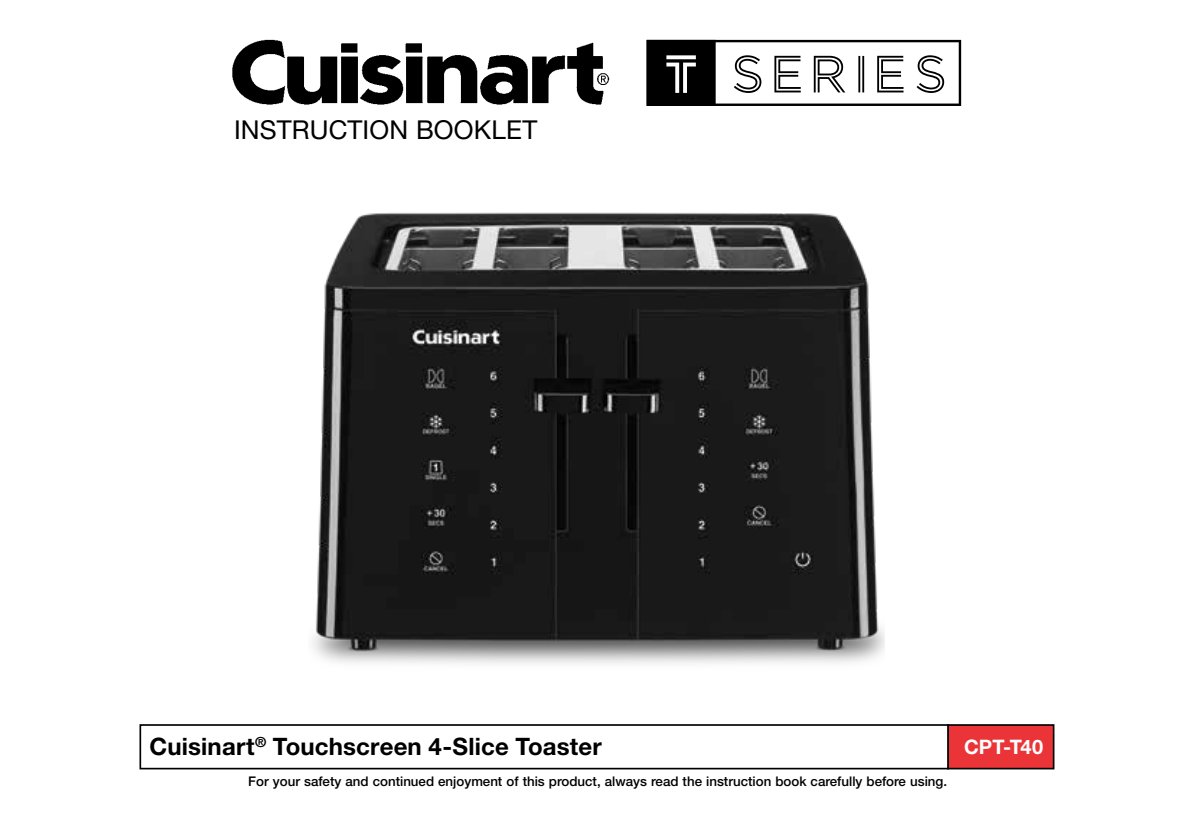
<style>
.page{position:relative;width:1191px;height:840px;background:#fff}
.page>*{position:absolute;margin:0;border:0;box-sizing:border-box;transform-origin:0 0}
.t1{font:26px "Helvetica Neue LT Std";letter-spacing:.005em;color:#000}
.t2{font:700 24px "Helvetica Neue LT Std";letter-spacing:.005em;color:#000}
.t3{font:700 20px "Helvetica Neue LT Std";letter-spacing:.005em;color:#fff}
.t4{font:500 13.4px "Helvetica Neue LT Std";color:#000}
</style>
<div class="page">
<img style="left:312px;top:212px;width:572px;height:452px">
<div style="left:139px;top:723px;width:810px;height:46px;border:2px solid #000"></div>
<div style="left:948px;top:724px;width:105px;height:44px;background:#ea3438"></div>
<div style="left:947px;top:723px;width:107px;height:46px;border:2px solid #000"></div>
<img style="left:232px;top:39px;width:378px;height:66px">
<svg style="left:646px;top:40px;width:315px;height:66px"></svg>
<h1 class="t1" style="left:234px;top:114px;width:305px">INSTRUCTION BOOKLET</h1>
<h2 class="t2" style="left:149px;top:731px;width:454px">Cuisinart<sup>®</sup> Touchscreen 4-Slice Toaster</h2>
<h3 class="t3" style="left:964px;top:734px;width:80px">CPT-T40</h3>
<p class="t4" style="left:248px;top:773px;width:700px">For your safety and continued enjoyment of this product, always read the instruction book carefully before using.</p>
</div>
